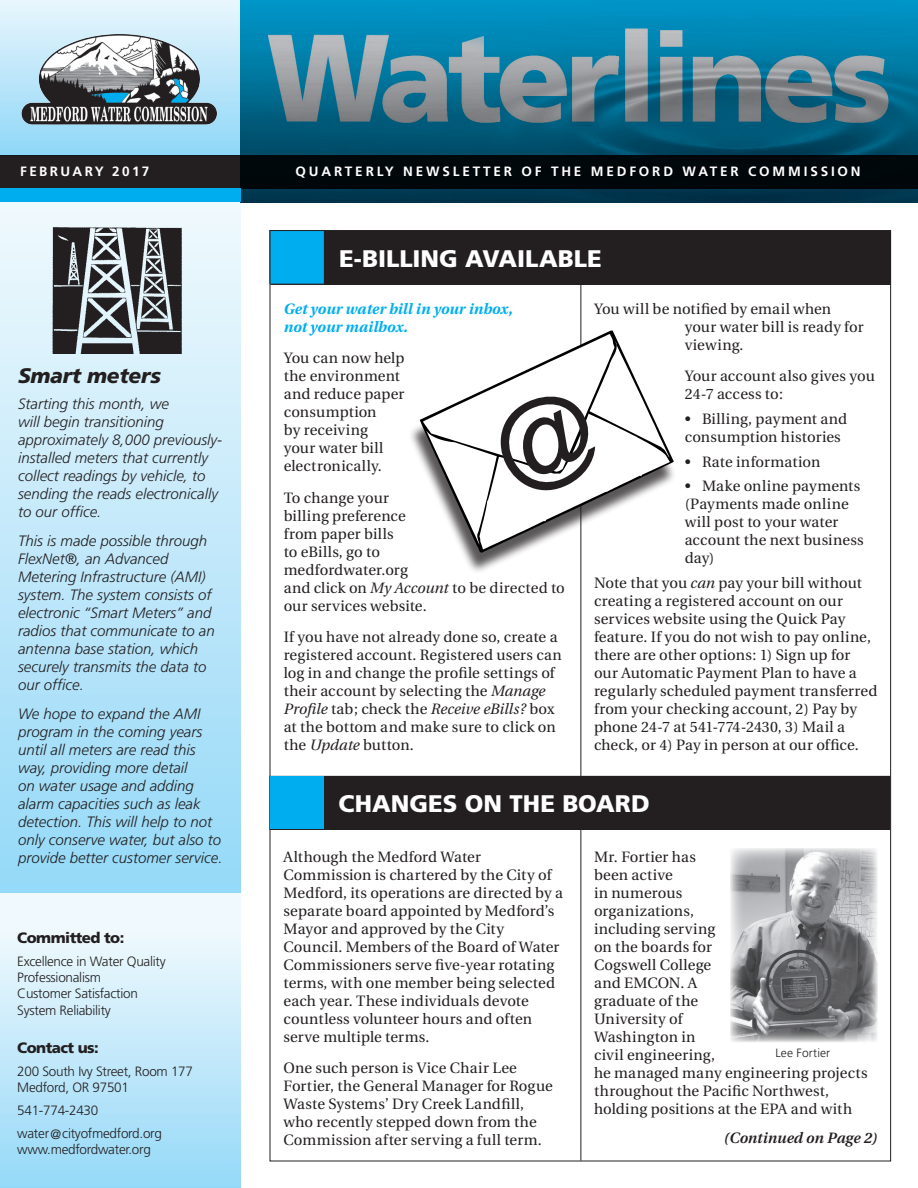
<style>
.page{position:relative;width:918px;height:1188px;background:#fff}
.page>*{position:absolute;margin:0;border:0;box-sizing:border-box;transform-origin:0 0}
._2__Feature_Headline{font:900 24px "Frutiger";color:#fff}
._4__Hints_Headline{font:italic 900 21px "Frutiger";letter-spacing:-.01em;color:#231f20}
.Continued{font:15px/18px "Utopia";letter-spacing:.01em;color:#231f20}
._4__Hints{font:italic 300 15px/18px "Frutiger";color:#231f20}
.Continued-2{font:italic 700 15px/18px "Utopia";color:#00aeef}
.t1{font:900 15px "Frutiger";letter-spacing:-.035em;color:#231f20}
._1__Body_Text{font:italic 600 15px "Utopia";color:#231f20}
.t2{font:300 13.5px/16.2px "Frutiger";letter-spacing:-.02em;color:#231f20}
.t3{font:700 13.5px "Frutiger";letter-spacing:.21em;color:#fff}
.t4{font:700 13.5px "Frutiger";letter-spacing:.175em;color:#fff}
._1__Body_Text-2{font:300 12px "Frutiger";letter-spacing:.015em;color:#231f20}
.s1{font-style:italic}
</style>
<div class="page">
<div style="left:324px;top:231px;width:567px;height:53px;background:#231f20"></div>
<div style="left:270px;top:230px;width:54px;height:54px;background:#00aeef"></div>
<hr style="left:270px;top:284px;width:621px;height:1px;background:#231f20">
<hr style="left:580px;top:284px;width:1px;height:877px;background:#231f20">
<div style="left:0;top:202px;width:240px;height:691px;background:linear-gradient(to bottom,#f0f9fd,#94d9f7)"></div>
<div style="left:0;top:893px;width:240px;height:295px;background:linear-gradient(to bottom,#fafcfe,#96d9f8)"></div>
<svg style="left:0;top:0;width:240px;height:155px;background:#a7c2cf"></svg>
<img style="left:240px;top:0;width:678px;height:202px">
<svg style="left:0;top:155px;width:918px;height:34px;background:#080d10"></svg>
<div style="left:0;top:188px;width:240px;height:14px;background:#00aeef"></div>
<div style="left:270px;top:776px;width:620px;height:53px;background:#231f20"></div>
<div style="left:270px;top:776px;width:620px;height:54px;border:1px solid #231f20"></div>
<div style="left:270px;top:776px;width:54px;height:53px;background:#00aeef"></div>
<div style="left:408px;top:337px;width:268px;height:237px;background:#231f20;opacity:.75"></div>
<svg style="left:420px;top:331px;width:254px;height:222px"></svg>
<img style="left:730px;top:848px;width:148px;height:194px">
<img style="left:50px;top:226px;width:139px;height:128px">
<svg style="left:423px;top:334px;width:247px;height:216px"></svg>
<p class="t4" style="left:20px;top:163px;width:131px">FEBRUARY 2017</p>
<p class="_4__Hints_Headline" style="left:18px;top:364px;width:144px">Smart meters</p>
<p class="_4__Hints" style="left:18px;top:395px;width:206px">Starting this month, we<br>will begin transitioning approximately 8,000 previously&shy;installed meters that currently collect readings by vehicle, to sending the reads electronically to our office.</p>
<p class="_4__Hints" style="left:18px;top:532px;width:198px">This is made possible through<br>FlexNet®, an Advanced<br>Metering Infrastructure (AMI) system. The system consists of electronic “Smart Meters” and radios that communicate to an antenna base station, which securely transmits the data to our office.</p>
<p class="_4__Hints" style="left:18px;top:705px;width:206px">We hope to expand the AMI program in the coming years until all meters are read this way, providing more detail<br>on water usage and adding alarm capacities such as leak detection. This will help to not only conserve water, but also to provide better customer service.</p>
<p class="t1" style="left:17px;top:929px;width:109px">Committed to:</p>
<p class="t2" style="left:17px;top:953px;width:150px">Excellence in Water Quality<br>Professionalism<br>Customer Satisfaction<br>System Reliability</p>
<p class="t1" style="left:17px;top:1038px;width:83px">Contact us:</p>
<p class="t2" style="left:17px;top:1063px;width:177px">200 South Ivy Street, Room 177<br>Medford, OR 97501</p>
<p class="t2" style="left:17px;top:1099px;width:146px;line-height:23px">541-774-2430 water@cityofmedford.org</p>
<p class="t2" style="left:17px;top:1141px;width:135px">www.medfordwater.org</p>
<p class="t3" style="left:296px;top:163px;width:567px">QUARTERLY NEWSLETTER OF THE MEDFORD WATER COMMISSION</p>
<p class="_2__Feature_Headline" style="left:339px;top:244px;width:264px">E-BILLING AVAILABLE</p>
<p class="Continued-2" style="left:284px;top:300px;width:231px">Get your water bill in your inbox, not your mailbox.</p>
<p class="Continued" style="left:284px;top:349px;width:122px">You can now help the environment and reduce paper consumption<br>by receiving<br>your water bill electronically.</p>
<p class="Continued" style="left:284px;top:489px;width:283px">To change your<br>billing preference<br>from paper bills<br>to eBills, go to<br>medfordwater.org<br>and click on <span class="s1">My Account</span> to be directed to our services website.</p>
<p class="Continued" style="left:284px;top:628px;width:280px">If you have not already done so, create a registered account. Registered users can log in and change the profile settings of their account by selecting the <span class="s1">Manage Profile</span> tab; check the <span class="s1">Receive eBills?</span> box at the bottom and make sure to click on the <span class="s1">Update</span> button.</p>
<p class="Continued" style="left:685px;top:300px;width:180px;text-indent:-91px">You will be notified by email when your water bill is ready for viewing.</p>
<p class="Continued" style="left:685px;top:367px;width:192px">Your account also gives you<br>24-7 access to:</p>
<p class="Continued" style="left:685px;top:410px;width:164px">• Billing, payment and consumption histories</p>
<p class="Continued" style="left:685px;top:453px;width:137px">• Rate information</p>
<p class="Continued" style="left:685px;top:478px;width:180px">• Make online payments (Payments made online will post to your water account the next business day)</p>
<p class="Continued" style="left:594px;top:574px;width:285px">Note that you <span class="s1">can</span> pay your bill without creating a registered account on our services website using the Quick Pay feature. If you do not wish to pay online, there are other options: 1) Sign up for our Automatic Payment Plan to have a regularly scheduled payment transferred from your checking account, 2) Pay by phone 24-7 at 541-774-2430, 3) Mail a check, or 4) Pay in person at our office.</p>
<p class="_2__Feature_Headline" style="left:338px;top:790px;width:313px">CHANGES ON THE BOARD</p>
<p class="Continued" style="left:284px;top:848px;width:281px">Although the Medford Water Commission is chartered by the City of Medford, its operations are directed by a separate board appointed by Medford’s Mayor and approved by the City Council. Members of the Board of Water Commissioners serve five-year rotating terms, with one member being selected each year. These individuals devote countless volunteer hours and often serve multiple terms.</p>
<p class="Continued" style="left:284px;top:1059px;width:271px">One such person is Vice Chair Lee Fortier, the General Manager for Rogue Waste Systems’ Dry Creek Landfill, who recently stepped down from the Commission after serving a full term.</p>
<p class="Continued" style="left:594px;top:848px;width:275px">Mr. Fortier has<br>been active<br>in numerous<br>organizations,<br>including serving<br>on the boards for<br>Cogswell College<br>and EMCON. A<br>graduate of the<br>University of<br>Washington in<br>civil engineering,<br>he managed many engineering projects throughout the Pacific Northwest, holding positions at the EPA and with</p>
<p class="_1__Body_Text-2" style="left:775px;top:1046px;width:56px">Lee Fortier</p>
<p class="_1__Body_Text" style="left:724px;top:1130px;width:155px">(Continued on Page 2)</p>
</div>
